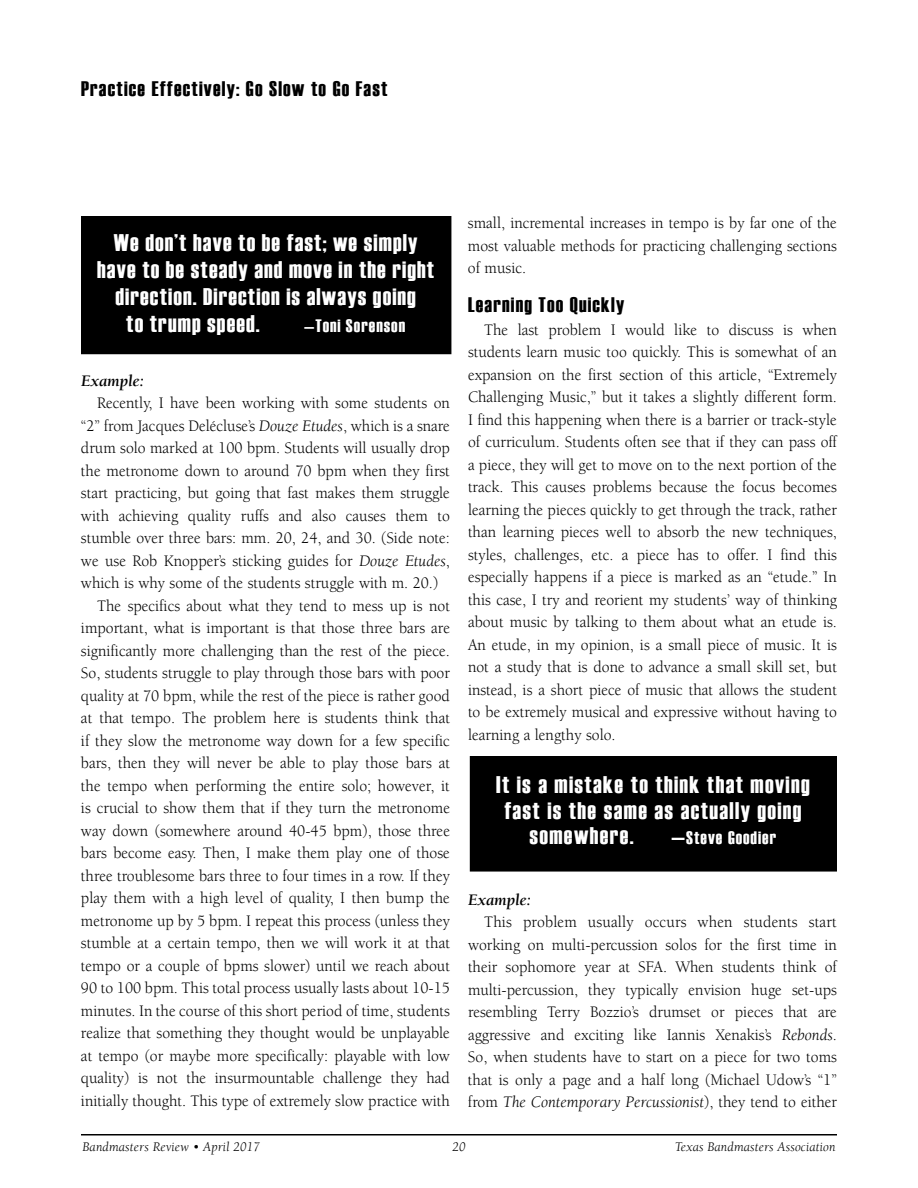
<style>
.page{position:relative;width:918px;height:1188px;background:#fff}
.page>*{position:absolute;margin:0;border:0;box-sizing:border-box;transform-origin:0 0}
.t1{font:24px "Haettenschweiler";letter-spacing:.05em;color:#fff}
.t2{font:21px "Haettenschweiler";letter-spacing:.06em;color:#000}
.t3{font:18px "Haettenschweiler";letter-spacing:.06em;color:#fff}
.t4{font:16.5px/22.5px "Berkeley";color:#000;text-align:justify;scale:.95 1}
.t5{font:italic 16.5px "Berkeley";color:#000}
.t6{font:italic 700 16.5px "Berkeley";color:#000}
.t7{font:italic 13.5px "Berkeley";letter-spacing:.01em;color:#000}
.s1{font-style:italic}
.s2{font-size:24px}
.s3{font-style:normal}
</style>
<div class="page">
<hr style="left:81px;top:1134px;width:756px;height:2px;background:#000">
<div style="left:82px;top:217px;width:369px;height:136px;background:#000"></div>
<div style="left:81px;top:216px;width:370px;height:138px;border:2px solid #000"></div>
<div style="left:471px;top:757px;width:365px;height:114px;background:#000"></div>
<div style="left:470px;top:756px;width:367px;height:116px;border:2px solid #000"></div>
<p class="t2" style="left:81px;top:76px;width:308px">Practice Effectively: Go Slow to Go Fast</p>
<p class="t1" style="left:114px;top:229px;width:305px">We don’t have to be fast; we simply</p>
<p class="t1" style="left:97px;top:256px;width:339px">have to be steady and move in the right</p>
<p class="t1" style="left:116px;top:283px;width:302px">direction. Direction is always going</p>
<p class="t1" style="left:126px;top:310px;width:135px">to trump speed.</p>
<p class="t3" style="left:305px;top:316px;width:102px">—Toni Sorenson</p>
<p class="t6" style="left:81px;top:372px;width:65px">Example:</p>
<p class="t4" style="left:97px;top:392px;width:373px">Recently, I have been working with some students on</p>
<p class="t4" style="left:81px;top:415px;width:390px">“2” from Jacques Delécluse’s <span class="s1">Douze Etudes</span>, which is a snare</p>
<p class="t4" style="left:81px;top:437px;width:390px">drum solo marked at 100 bpm. Students will usually drop</p>
<p class="t4" style="left:81px;top:460px;width:390px">the metronome down to around 70 bpm when they first</p>
<p class="t4" style="left:81px;top:482px;width:390px">start practicing, but going that fast makes them struggle</p>
<p class="t4" style="left:81px;top:505px;width:390px">with achieving quality ruffs and also causes them to</p>
<p class="t4" style="left:81px;top:527px;width:390px">stumble over three bars: mm. 20, 24, and 30. (Side note:</p>
<p class="t4" style="left:81px;top:550px;width:390px">we use Rob Knopper’s sticking guides for <span class="s1">Douze Etudes</span>,</p>
<p class="t4" style="left:81px;top:572px;width:378px">which is why some of the students struggle with m. 20.)</p>
<p class="t4" style="left:97px;top:595px;width:373px">The specifics about what they tend to mess up is not</p>
<p class="t4" style="left:81px;top:617px;width:390px">important, what is important is that those three bars are</p>
<p class="t4" style="left:81px;top:640px;width:390px">significantly more challenging than the rest of the piece.</p>
<p class="t4" style="left:81px;top:662px;width:390px">So, students struggle to play through those bars with poor</p>
<p class="t4" style="left:81px;top:685px;width:390px">quality at 70 bpm, while the rest of the piece is rather good</p>
<p class="t4" style="left:81px;top:707px;width:390px">at that tempo. The problem here is students think that</p>
<p class="t4" style="left:81px;top:730px;width:390px">if they slow the metronome way down for a few specific</p>
<p class="t4" style="left:81px;top:752px;width:390px">bars, then they will never be able to play those bars at</p>
<p class="t4" style="left:81px;top:775px;width:390px">the tempo when performing the entire solo; however, it</p>
<p class="t4" style="left:81px;top:797px;width:390px">is crucial to show them that if they turn the metronome</p>
<p class="t4" style="left:81px;top:820px;width:390px">way down (somewhere around 40-45 bpm), those three</p>
<p class="t4" style="left:81px;top:842px;width:390px">bars become easy. Then, I make them play one of those</p>
<p class="t4" style="left:81px;top:865px;width:390px">three troublesome bars three to four times in a row. If they</p>
<p class="t4" style="left:81px;top:887px;width:390px">play them with a high level of quality, I then bump the</p>
<p class="t4" style="left:81px;top:910px;width:390px">metronome up by 5 bpm. I repeat this process (unless they</p>
<p class="t4" style="left:81px;top:932px;width:390px">stumble at a certain tempo, then we will work it at that</p>
<p class="t4" style="left:81px;top:955px;width:390px">tempo or a couple of bpms slower) until we reach about</p>
<p class="t4" style="left:81px;top:977px;width:390px">90 to 100 bpm. This total process usually lasts about 10-15</p>
<p class="t4" style="left:81px;top:1000px;width:390px">minutes. In the course of this short period of time, students</p>
<p class="t4" style="left:81px;top:1022px;width:390px">realize that something they thought would be unplayable</p>
<p class="t4" style="left:81px;top:1045px;width:390px">at tempo (or maybe more specifically: playable with low</p>
<p class="t4" style="left:81px;top:1067px;width:390px">quality) is not the insurmountable challenge they had</p>
<p class="t4" style="left:81px;top:1090px;width:390px">initially thought. This type of extremely slow practice with</p>
<p class="t4" style="left:468px;top:212px;width:390px">small, incremental increases in tempo is by far one of the most valuable methods for practicing challenging sections of music.</p>
<p class="t2" style="left:468px;top:293px;width:158px">Learning Too Quickly</p>
<p class="t4" style="left:468px;top:319px;width:390px;text-indent:16px">The last problem I would like to discuss is when students learn music too quickly. This is somewhat of an expansion on the first section of this article, “Extremely Challenging Music,” but it takes a slightly different form.<br>I find this happening when there is a barrier or track-style of curriculum. Students often see that if they can pass off a piece, they will get to move on to the next portion of the track. This causes problems because the focus becomes learning the pieces quickly to get through the track, rather than learning pieces well to absorb the new techniques, styles, challenges, etc. a piece has to offer. I find this especially happens if a piece is marked as an “etude.” In this case, I try and reorient my students’ way of thinking about music by talking to them about what an etude is.<br>An etude, in my opinion, is a small piece of music. It is not a study that is done to advance a small skill set, but instead, is a short piece of music that allows the student to be extremely musical and expressive without having to learning a lengthy solo.</p>
<p class="t1" style="left:496px;top:771px;width:315px">It is a mistake to think that moving</p>
<p class="t1" style="left:504px;top:796px;width:298px">fast is the same as actually going</p>
<p class="t1" style="left:530px;top:822px;width:105px">somewhere.</p>
<p class="t3" style="left:672px;top:827px;width:106px"><span class="s2">—</span>Steve Goodier</p>
<p class="t6" style="left:468px;top:891px;width:65px">Example:</p>
<p class="t4" style="left:484px;top:911px;width:373px">This problem usually occurs when students start</p>
<p class="t4" style="left:468px;top:934px;width:390px">working on multi-percussion solos for the first time in</p>
<p class="t4" style="left:468px;top:956px;width:390px">their sophomore year at SFA. When students think of</p>
<p class="t4" style="left:468px;top:979px;width:390px">multi-percussion, they typically envision huge set-ups</p>
<p class="t4" style="left:468px;top:1001px;width:390px">resembling Terry Bozzio’s drumset or pieces that are</p>
<p class="t4" style="left:468px;top:1024px;width:390px">aggressive and exciting like Iannis Xenakis’s <span class="s1">Rebonds</span>.</p>
<p class="t4" style="left:468px;top:1046px;width:390px">So, when students have to start on a piece for two toms</p>
<p class="t4" style="left:468px;top:1069px;width:390px">that is only a page and a half long (Michael Udow’s “1”</p>
<p class="t5" style="left:468px;top:1094px;width:371px"><span class="s3">from</span> The Contemporary Percussionist<span class="s3">), they tend to either</span></p>
<p class="t7" style="left:83px;top:1140px;width:179px">Bandmasters Review • April 2017</p>
<p class="t7" style="left:452px;top:1140px;width:15px">20</p>
<p class="t7" style="left:675px;top:1140px;width:162px">Texas Bandmasters Association</p>
</div>
